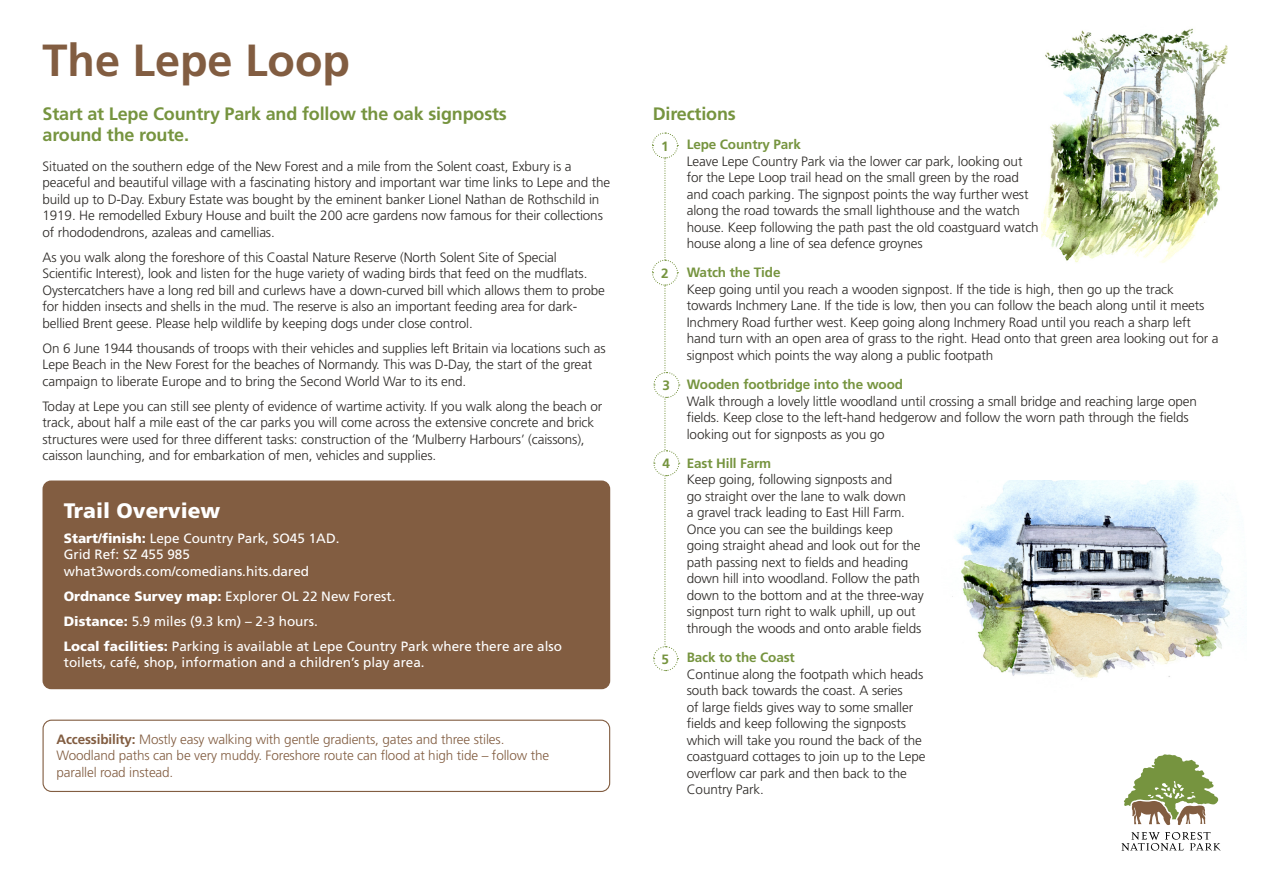
<style>
.page{position:relative;width:1263px;height:893px;background:#fff}
.page>*{position:absolute;margin:0;border:0;box-sizing:border-box;transform-origin:0 0}
.t1{font:700 45px "Frutiger";color:#825d41}
.t2{font:900 21px "Frutiger";color:#fff}
.t3{font:700 18px/21.6px "Frutiger";letter-spacing:-.01em;color:#76943f}
.t4{font:300 13.5px/16.5px "Frutiger";letter-spacing:-.01em;color:#2c2926}
.t5{font:13.5px/16.5px "Frutiger";color:#fff}
.t6{font:300 13.5px/16.5px "Frutiger";letter-spacing:-.01em;color:#825d41}
.t7{font:700 13.5px "Frutiger";letter-spacing:-.01em;color:#76943f}
.s1{font-weight:900}
.s2{font-weight:700}
</style>
<div class="page">
<img style="left:952px;top:480px;width:279px;height:200px">
<div style="left:43px;top:480px;width:567px;height:209px;background:#825d41;border-radius:9px"></div>
<svg style="left:652px;top:132px;width:28px;height:540px"></svg>
<img style="left:1042px;top:28px;width:185px;height:235px">
<div style="left:43px;top:720px;width:567px;height:72px;border:1px solid #825d41;border-radius:9px"></div>
<svg style="left:1124px;top:754px;width:95px;height:71px"></svg>
<svg style="left:1121px;top:832px;width:99px;height:19px"></svg>
<h1 class="t1" style="left:43px;top:34px;width:309px">The Lepe Loop</h1>
<h3 class="t3" style="left:43px;top:103px;width:466px">Start at Lepe Country Park and follow the oak signposts around the route.</h3>
<p class="t4" style="left:43px;top:158px;width:569px">Situated on the southern edge of the New Forest and a mile from the Solent coast, Exbury is a peaceful and beautiful village with a fascinating history and important war time links to Lepe and the build up to D-Day. Exbury Estate was bought by the eminent banker Lionel Nathan de Rothschild in 1919. He remodelled Exbury House and built the 200 acre gardens now famous for their collections of rhododendrons, azaleas and camellias.</p>
<p class="t4" style="left:43px;top:249px;width:564px">As you walk along the foreshore of this Coastal Nature Reserve (North Solent Site of Special Scientific Interest), look and listen for the huge variety of wading birds that feed on the mudflats.<br>Oystercatchers have a long red bill and curlews have a down-curved bill which allows them to probe for hidden insects and shells in the mud. The reserve is also an important feeding area for dark&shy;bellied Brent geese. Please help wildlife by keeping dogs under close control.</p>
<p class="t4" style="left:43px;top:340px;width:565px">On 6 June 1944 thousands of troops with their vehicles and supplies left Britain via locations such as<br>Lepe Beach in the New Forest for the beaches of Normandy. This was D-Day, the start of the great campaign to liberate Europe and to bring the Second World War to its end.</p>
<p class="t4" style="left:43px;top:398px;width:561px">Today at Lepe you can still see plenty of evidence of wartime activity. If you walk along the beach or track, about half a mile east of the car parks you will come across the extensive concrete and brick structures were used for three different tasks: construction of the ‘Mulberry Harbours’ (caissons), caisson launching, and for embarkation of men, vehicles and supplies.</p>
<h2 class="t2" style="left:64px;top:497px;width:158px">Trail Overview</h2>
<p class="t5" style="left:64px;top:529px;width:277px"><span class="s1">Start/finish:</span> Lepe Country Park, SO45 1AD.<br>Grid Ref: SZ 455 985 what3words.com/comedians.hits.dared</p>
<p class="t5" style="left:64px;top:583px;width:500px;line-height:25px"><span class="s1">Ordnance Survey map:</span> Explorer OL 22 New Forest.<br><span class="s1">Distance:</span> 5.9 miles (9.3 km) – 2-3 hours.<br><span class="s1">Local facilities:</span> Parking is available at Lepe Country Park where there are also</p>
<p class="t5" style="left:64px;top:654px;width:362px">toilets, café, shop, information and a children’s play area.</p>
<p class="t6" style="left:56px;top:731px;width:494px"><span class="s2">Accessibility:</span> Mostly easy walking with gentle gradients, gates and three stiles.<br>Woodland paths can be very muddy. Foreshore route can flood at high tide – follow the parallel road instead.</p>
<h3 class="t3" style="left:653px;top:103px;width:85px">Directions</h3>
<p class="t7" style="left:687px;top:136px;width:116px">Lepe Country Park</p>
<p class="t4" style="left:687px;top:153px;width:353px">Leave Lepe Country Park via the lower car park, looking out for the Lepe Loop trail head on the small green by the road and coach parking. The signpost points the way further west along the road towards the small lighthouse and the watch house. Keep following the path past the old coastguard watch house along a line of sea defence groynes</p>
<p class="t7" style="left:687px;top:265px;width:95px">Watch the Tide</p>
<p class="t4" style="left:687px;top:281px;width:533px">Keep going until you reach a wooden signpost. If the tide is high, then go up the track towards Inchmery Lane. If the tide is low, then you can follow the beach along until it meets Inchmery Road further west. Keep going along Inchmery Road until you reach a sharp left hand turn with an open area of grass to the right. Head onto that green area looking out for a signpost which points the way along a public footpath</p>
<p class="t7" style="left:687px;top:376px;width:218px">Wooden footbridge into the wood</p>
<p class="t4" style="left:687px;top:393px;width:512px">Walk through a lovely little woodland until crossing a small bridge and reaching large open fields. Keep close to the left-hand hedgerow and follow the worn path through the fields looking out for signposts as you go</p>
<p class="t7" style="left:687px;top:455px;width:86px">East Hill Farm</p>
<p class="t4" style="left:687px;top:471px;width:238px">Keep going, following signposts and<br>go straight over the lane to walk down<br>a gravel track leading to East Hill Farm.<br>Once you can see the buildings keep going straight ahead and look out for the path passing next to fields and heading down hill into woodland. Follow the path down to the bottom and at the three-way signpost turn right to walk uphill, up out through the woods and onto arable fields</p>
<p class="t7" style="left:687px;top:649px;width:110px">Back to the Coast</p>
<p class="t4" style="left:687px;top:666px;width:240px">Continue along the footpath which heads south back towards the coast. A series<br>of large fields gives way to some smaller fields and keep following the signposts which will take you round the back of the coastguard cottages to join up to the Lepe overflow car park and then back to the Country Park.</p>
<p class="t7" style="left:661px;top:138px;width:9px">1</p>
<p class="t7" style="left:661px;top:265px;width:9px">2</p>
<p class="t7" style="left:663px;top:377px;width:9px">3</p>
<p class="t7" style="left:662px;top:456px;width:9px">4</p>
<p class="t7" style="left:661px;top:651px;width:9px">5</p>
</div>
